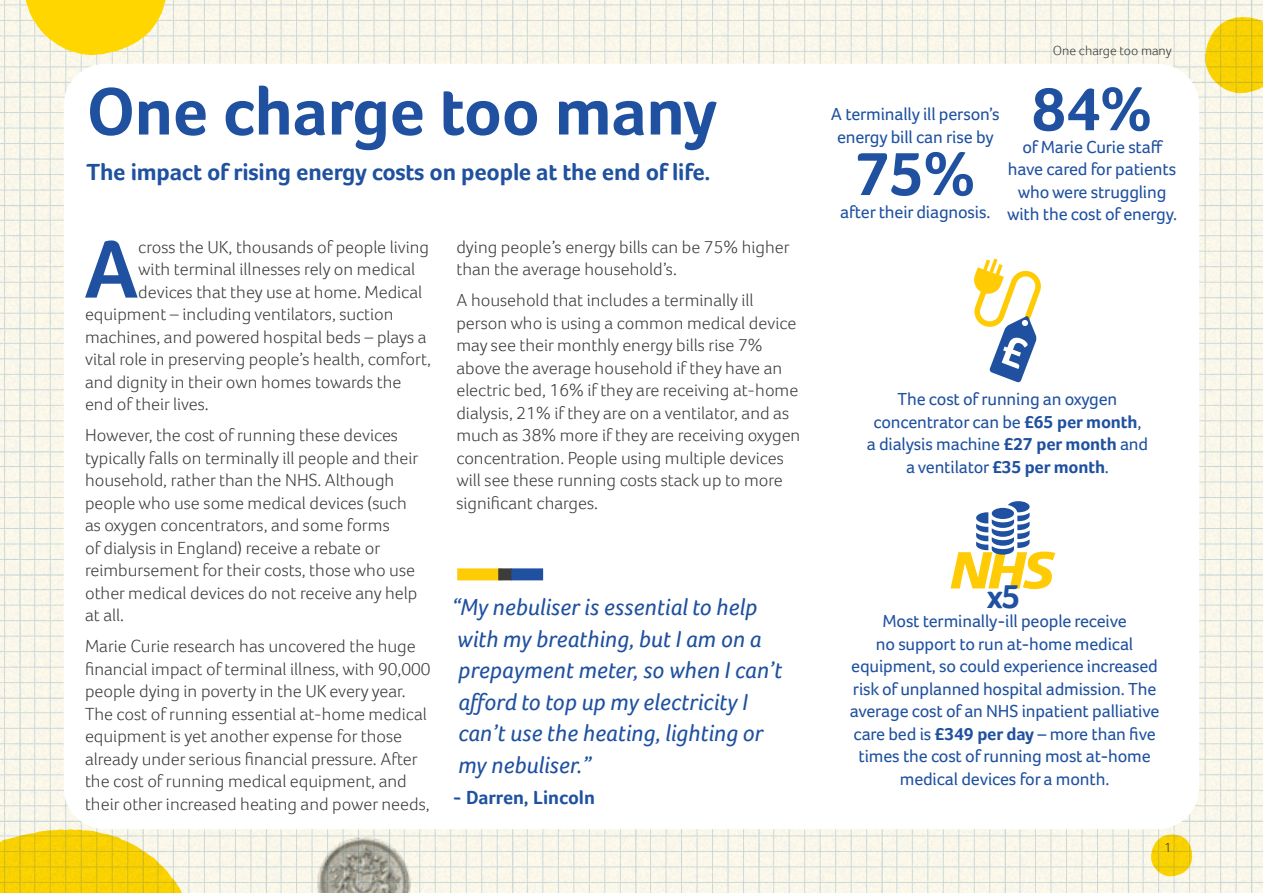
<style>
.page{position:relative;width:1263px;height:893px;background:#fff}
.page>*{position:absolute;margin:0;border:0;box-sizing:border-box;transform-origin:0 0}
.Body_12pt{font:700 84.75px "Foco";color:#1f51a0}
.Heading_1{font:700 69px "Foco";letter-spacing:-.01em;color:#1f51a0}
.Cover_Title{font:700 63px "Foco";color:#1f51a0}
.t1{font:700 34.2px "Foco";color:#1f51a0}
.Pull_out_quote{font:italic 24px/31.5px "Foco";color:#1f51a0}
.Body_12pt_bold{font:700 24px "Foco";letter-spacing:-.01em;color:#1f51a0}
.Pull_out_quote-2{font:700 19.5px "Foco";color:#1f51a0}
.Body_12pt-2{font:300 18px/22.5px "Foco";color:#3c3c3b}
.Cover_Title-2{font:18px/22.5px "Foco";letter-spacing:-.01em;color:#1f51a0;text-align:center}
.t2{font:300 13.5px "Foco";color:#3a3939}
.t3{font:300 13.5px "Foco";color:#3c3c3b}
.s1{font-weight:700}
</style>
<div class="page">
<img style="left:0;top:0;width:1263px;height:893px">
<div style="left:87px;top:87px;width:1089px;height:719px;background:#fff;border-radius:19px"></div>
<div style="left:64px;top:64px;width:1135px;height:765px;border:46px solid #fff;border-radius:19px"></div>
<svg style="left:25px;top:0;width:142px;height:55px;background:#fcdd3d"></svg>
<div style="left:457px;top:568px;width:45px;height:12px;background:#fecb04"></div>
<div style="left:498px;top:568px;width:14px;height:12px;background:#3c3c3b"></div>
<div style="left:511px;top:568px;width:32px;height:12px;background:#1f51a0"></div>
<svg style="left:950px;top:501px;width:105px;height:88px"></svg>
<svg style="left:974px;top:258px;width:67px;height:125px"></svg>
<p class="Heading_1" style="left:87px;top:71px;width:632px">One charge too many</p>
<p class="Body_12pt_bold" style="left:87px;top:157px;width:625px">The impact of rising energy costs on people at the end of life.</p>
<p class="Body_12pt" style="left:85px;top:219px;width:55px">A</p>
<p class="Body_12pt-2" style="left:138px;top:235px;width:292px">cross the UK, thousands of people living</p>
<p class="Body_12pt-2" style="left:138px;top:258px;width:278px">with terminal illnesses rely on medical</p>
<p class="Body_12pt-2" style="left:138px;top:280px;width:286px">devices that they use at home. Medical</p>
<p class="Body_12pt-2" style="left:85px;top:303px;width:310px">equipment – including ventilators, suction</p>
<p class="Body_12pt-2" style="left:85px;top:325px;width:343px">machines, and powered hospital beds – plays a</p>
<p class="Body_12pt-2" style="left:85px;top:348px;width:347px">vital role in preserving people’s health, comfort,</p>
<p class="Body_12pt-2" style="left:85px;top:370px;width:318px">and dignity in their own homes towards the</p>
<p class="Body_12pt-2" style="left:85px;top:393px;width:125px">end of their lives.</p>
<p class="Body_12pt-2" style="left:85px;top:424px;width:335px">However, the cost of running these devices typically falls on terminally ill people and their household, rather than the NHS. Although people who use some medical devices (such as oxygen concentrators, and some forms<br>of dialysis in England) receive a rebate or reimbursement for their costs, those who use other medical devices do not receive any help at all.</p>
<p class="Body_12pt-2" style="left:85px;top:635px;width:347px">Marie Curie research has uncovered the huge financial impact of terminal illness, with 90,000 people dying in poverty in the UK every year.<br>The cost of running essential at-home medical equipment is yet another expense for those already under serious financial pressure. After the cost of running medical equipment, and their other increased heating and power needs,</p>
<p class="Body_12pt-2" style="left:456px;top:235px;width:335px">dying people’s energy bills can be 75% higher than the average household’s.</p>
<p class="Body_12pt-2" style="left:456px;top:289px;width:345px">A household that includes a terminally ill person who is using a common medical device may see their monthly energy bills rise 7% above the average household if they have an electric bed, 16% if they are receiving at-home dialysis, 21% if they are on a ventilator, and as much as 38% more if they are receiving oxygen concentration. People using multiple devices will see these running costs stack up to more significant charges.</p>
<p class="Pull_out_quote" style="left:451px;top:591px;width:332px">“My nebuliser is essential to help with my breathing, but I am on a prepayment meter, so when I can’t afford to top up my electricity I can’t use the heating, lighting or my nebuliser.”</p>
<p class="Pull_out_quote-2" style="left:453px;top:786px;width:144px">- Darren, Lincoln</p>
<p class="t2" style="left:1053px;top:43px;width:121px">One charge too many</p>
<p class="Cover_Title-2" style="left:831px;top:103px;width:170px">A terminally ill person’s energy bill can rise by</p>
<p class="Cover_Title" style="left:855px;top:137px;width:122px">75%</p>
<p class="Cover_Title-2" style="left:840px;top:200px;width:152px">after their diagnosis.</p>
<p class="Cover_Title" style="left:1032px;top:72px;width:122px">84%</p>
<p class="Cover_Title-2" style="left:1007px;top:158px;width:171px">have cared for patients who were struggling with the cost of energy.</p>
<p class="Cover_Title-2" style="left:1022px;top:135px;width:142px">of Marie Curie staff</p>
<p class="Cover_Title-2" style="left:867px;top:388px;width:283px">The cost of running an oxygen concentrator can be <span class="s1">£65 per month</span>, a dialysis machine <span class="s1">£27 per month</span> and a ventilator <span class="s1">£35 per month</span>.</p>
<p class="t1" style="left:987px;top:577px;width:35px">x5</p>
<p class="Cover_Title-2" style="left:850px;top:610px;width:311px">Most terminally-ill people receive<br>no support to run at-home medical equipment, so could experience increased risk of unplanned hospital admission. The average cost of an NHS inpatient palliative care bed is <span class="s1">£349 per day</span> – more than five times the cost of running most at-home medical devices for a month.</p>
<p class="t3" style="left:1164px;top:839px;width:9px">1</p>
</div>
